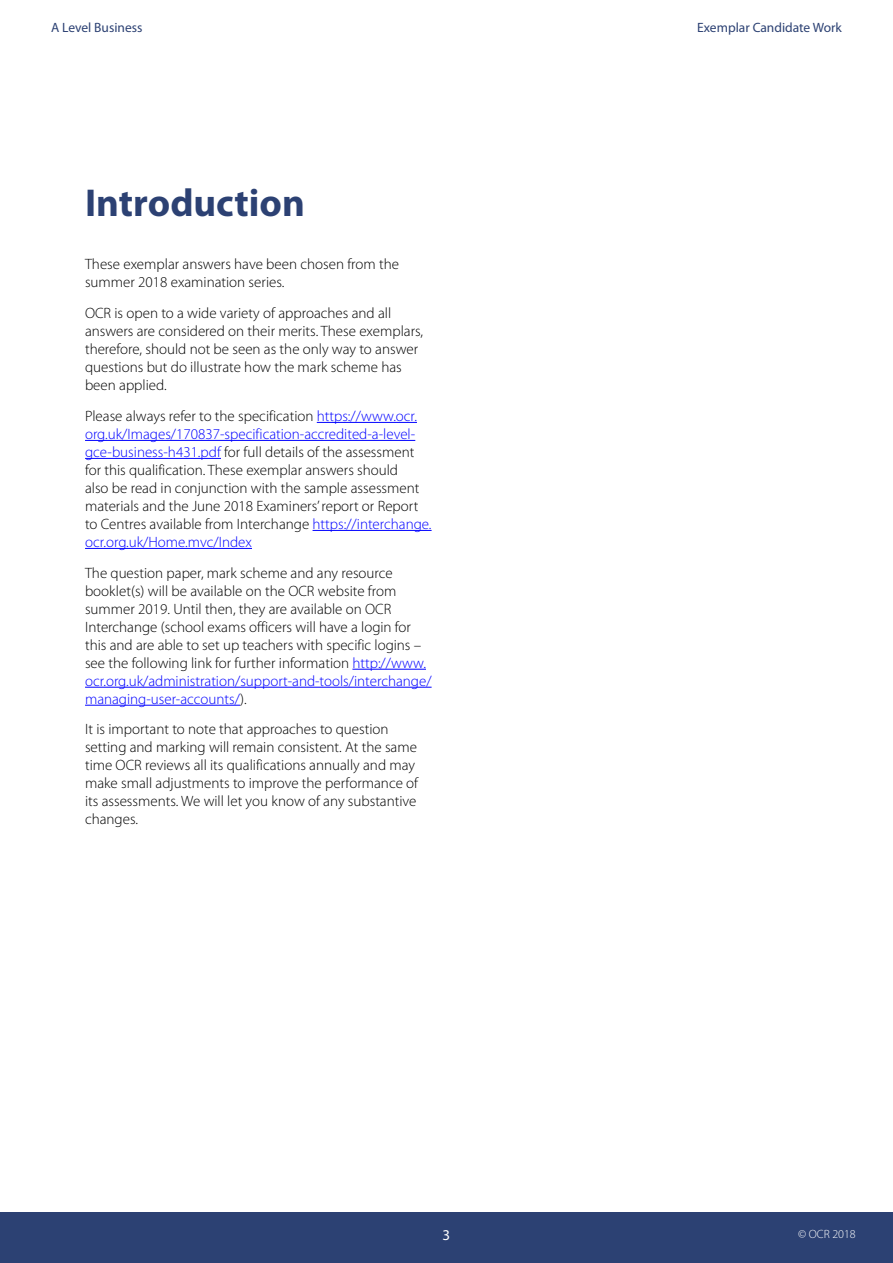
<style>
.page{position:relative;width:893px;height:1263px;background:#fff}
.page>*{position:absolute;margin:0;border:0;box-sizing:border-box;transform-origin:0 0}
.Heading{font:700 39px "Myriad Pro";color:#2c4173}
.Body{font:300 15px/18px "Myriad Pro";color:#000}
.t1{font:15px "Myriad Pro";color:#fff}
.t2{font:13.5px "Myriad Pro";color:#2c4173}
.t3{font:300 12px "Myriad Pro";color:#fff}
.s1{color:#00f}
</style>
<div class="page">
<div style="left:0;top:1212px;width:893px;height:51px;background:#2c4173"></div>
<hr style="left:317px;top:422px;width:100px;height:1px;background:#00f">
<hr style="left:85px;top:440px;width:330px;height:1px;background:#00f">
<hr style="left:85px;top:458px;width:136px;height:1px;background:#00f">
<hr style="left:313px;top:530px;width:119px;height:1px;background:#00f">
<hr style="left:85px;top:548px;width:167px;height:1px;background:#00f">
<hr style="left:352px;top:669px;width:74px;height:1px;background:#00f">
<hr style="left:85px;top:687px;width:347px;height:1px;background:#00f">
<hr style="left:85px;top:705px;width:155px;height:1px;background:#00f">
<p class="t2" style="left:51px;top:19px;width:93px">A Level Business</p>
<p class="Heading" style="left:85px;top:178px;width:221px">Introduction</p>
<h3 class="Body" style="left:85px;top:256px;width:315px">These exemplar answers have been chosen from the summer 2018 examination series.</h3>
<h3 class="Body" style="left:85px;top:304px;width:340px">OCR is open to a wide variety of approaches and all answers are considered on their merits. These exemplars, therefore, should not be seen as the only way to answer questions but do illustrate how the mark scheme has been applied.</h3>
<h3 class="Body" style="left:85px;top:407px;width:348px">Please always refer to the specification <span class="s1">https://www.ocr. org.uk/Images/170837-specification-accredited-a-level&shy;gce-business-h431.pdf</span> for full details of the assessment for this qualification. These exemplar answers should<br>also be read in conjunction with the sample assessment materials and the June 2018 Examiners’ report or Report to Centres available from Interchange <span class="s1">https://interchange. ocr.org.uk/Home.mvc/Index</span></h3>
<h3 class="Body" style="left:85px;top:564px;width:348px">The question paper, mark scheme and any resource booklet(s) will be available on the OCR website from summer 2019. Until then, they are available on OCR Interchange (school exams officers will have a login for this and are able to set up teachers with specific logins – see the following link for further information <span class="s1">http://www. ocr.org.uk/administration/support-and-tools/interchange/ managing-user-accounts/</span>).</h3>
<h3 class="Body" style="left:85px;top:721px;width:335px">It is important to note that approaches to question setting and marking will remain consistent. At the same time OCR reviews all its qualifications annually and may make small adjustments to improve the performance of its assessments. We will let you know of any substantive changes.</h3>
<p class="t1" style="left:443px;top:1226px;width:9px">3</p>
<p class="t2" style="left:697px;top:19px;width:146px">Exemplar Candidate Work</p>
<p class="t3" style="left:798px;top:1228px;width:59px">© OCR 2018</p>
</div>
